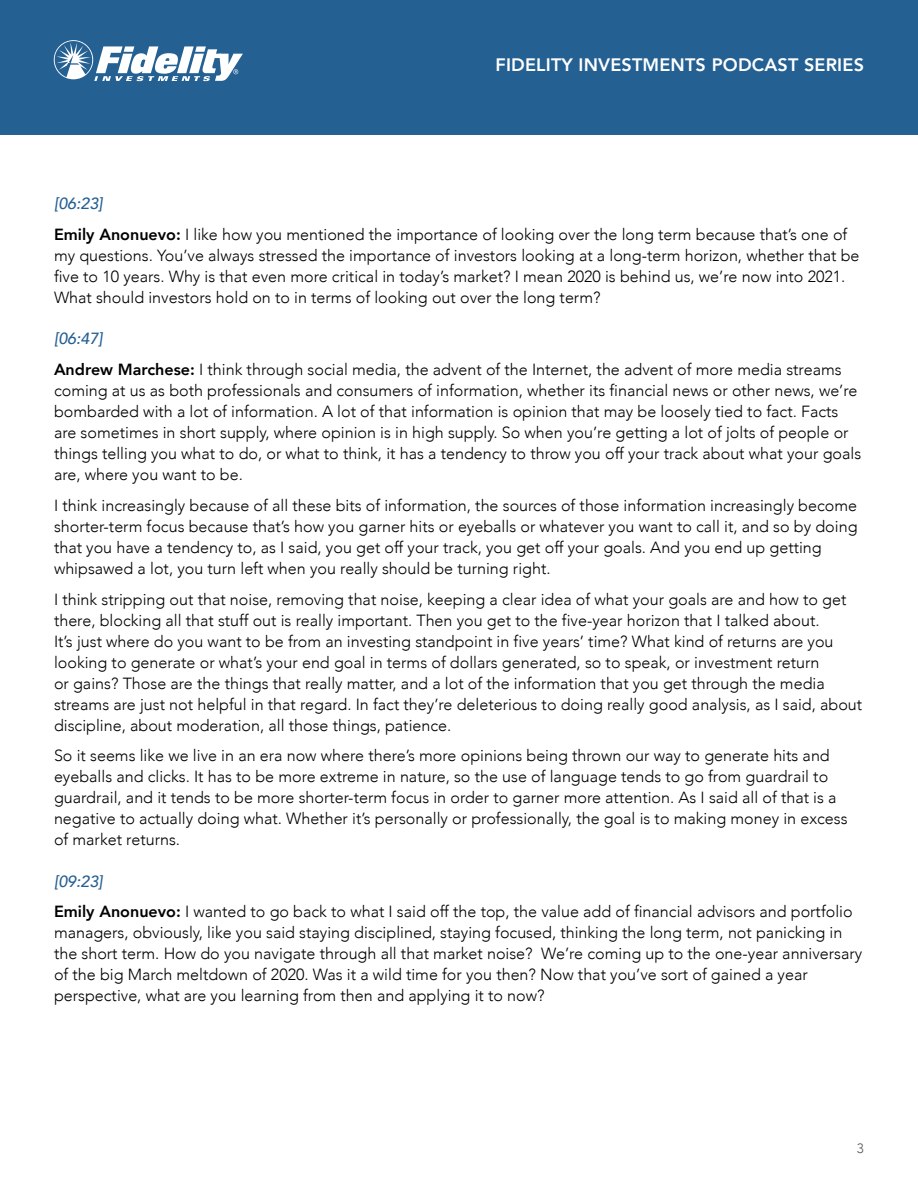
<style>
.page{position:relative;width:918px;height:1188px;background:#fff}
.page>*{position:absolute;margin:0;border:0;box-sizing:border-box;transform-origin:0 0}
.t1{font:800 18px "Avenir";letter-spacing:.01em;color:#fff}
.t2{font:300 16.2px/21px "Avenir";color:#000}
.t3{font:300 13.5px "Avenir";color:#58595b}
.s1{font-weight:500;font-style:italic;color:#256093}
.s2{font-weight:800}
</style>
<div class="page">
<div style="left:0;top:0;width:918px;height:135px;background:#256093"></div>
<svg style="left:54px;top:40px;width:189px;height:41px"></svg>
<p class="t1" style="left:496px;top:50px;width:370px">FIDELITY INVESTMENTS PODCAST SERIES</p>
<p class="t2" style="left:54px;top:189px;width:795px;line-height:30.8px"><span class="s1">[06:23]<br></span><span class="s2">Emily Anonuevo:</span> I like how you mentioned the importance of looking over the long term because that’s one of</p>
<p class="t2" style="left:54px;top:245px;width:807px">my questions. You’ve always stressed the importance of investors looking at a long-term horizon, whether that be five to 10 years. Why is that even more critical in today’s market? I mean 2020 is behind us, we’re now into 2021.<br>What should investors hold on to in terms of looking out over the long term?</p>
<p class="t2" style="left:54px;top:324px;width:789px;line-height:30.8px"><span class="s1">[06:47]<br></span><span class="s2">Andrew Marchese:</span> I think through social media, the advent of the Internet, the advent of more media streams</p>
<p class="t2" style="left:54px;top:380px;width:809px">coming at us as both professionals and consumers of information, whether its financial news or other news, we’re bombarded with a lot of information. A lot of that information is opinion that may be loosely tied to fact. Facts are sometimes in short supply, where opinion is in high supply. So when you’re getting a lot of jolts of people or things telling you what to do, or what to think, it has a tendency to throw you off your track about what your goals are, where you want to be.</p>
<p class="t2" style="left:54px;top:495px;width:805px">I think increasingly because of all these bits of information, the sources of those information increasingly become shorter-term focus because that’s how you garner hits or eyeballs or whatever you want to call it, and so by doing that you have a tendency to, as I said, you get off your track, you get off your goals. And you end up getting whipsawed a lot, you turn left when you really should be turning right.</p>
<p class="t2" style="left:54px;top:589px;width:810px">I think stripping out that noise, removing that noise, keeping a clear idea of what your goals are and how to get there, blocking all that stuff out is really important. Then you get to the five-year horizon that I talked about.<br>It’s just where do you want to be from an investing standpoint in five years’ time? What kind of returns are you looking to generate or what’s your end goal in terms of dollars generated, so to speak, or investment return<br>or gains? Those are the things that really matter, and a lot of the information that you get through the media streams are just not helpful in that regard. In fact they’re deleterious to doing really good analysis, as I said, about discipline, about moderation, all those things, patience.</p>
<p class="t2" style="left:54px;top:745px;width:795px">So it seems like we live in an era now where there’s more opinions being thrown our way to generate hits and eyeballs and clicks. It has to be more extreme in nature, so the use of language tends to go from guardrail to guardrail, and it tends to be more shorter-term focus in order to garner more attention. As I said all of that is a negative to actually doing what. Whether it’s personally or professionally, the goal is to making money in excess of market returns.</p>
<p class="t2" style="left:54px;top:866px;width:800px;line-height:30.8px"><span class="s1">[09:23]<br></span><span class="s2">Emily Anonuevo:</span> I wanted to go back to what I said off the top, the value add of financial advisors and portfolio</p>
<p class="t2" style="left:54px;top:922px;width:810px">managers, obviously, like you said staying disciplined, staying focused, thinking the long term, not panicking in the short term. How do you navigate through all that market noise? We’re coming up to the one-year anniversary of the big March meltdown of 2020. Was it a wild time for you then? Now that you’ve sort of gained a year perspective, what are you learning from then and applying it to now?</p>
<p class="t3" style="left:857px;top:1140px;width:9px">3</p>
</div>
